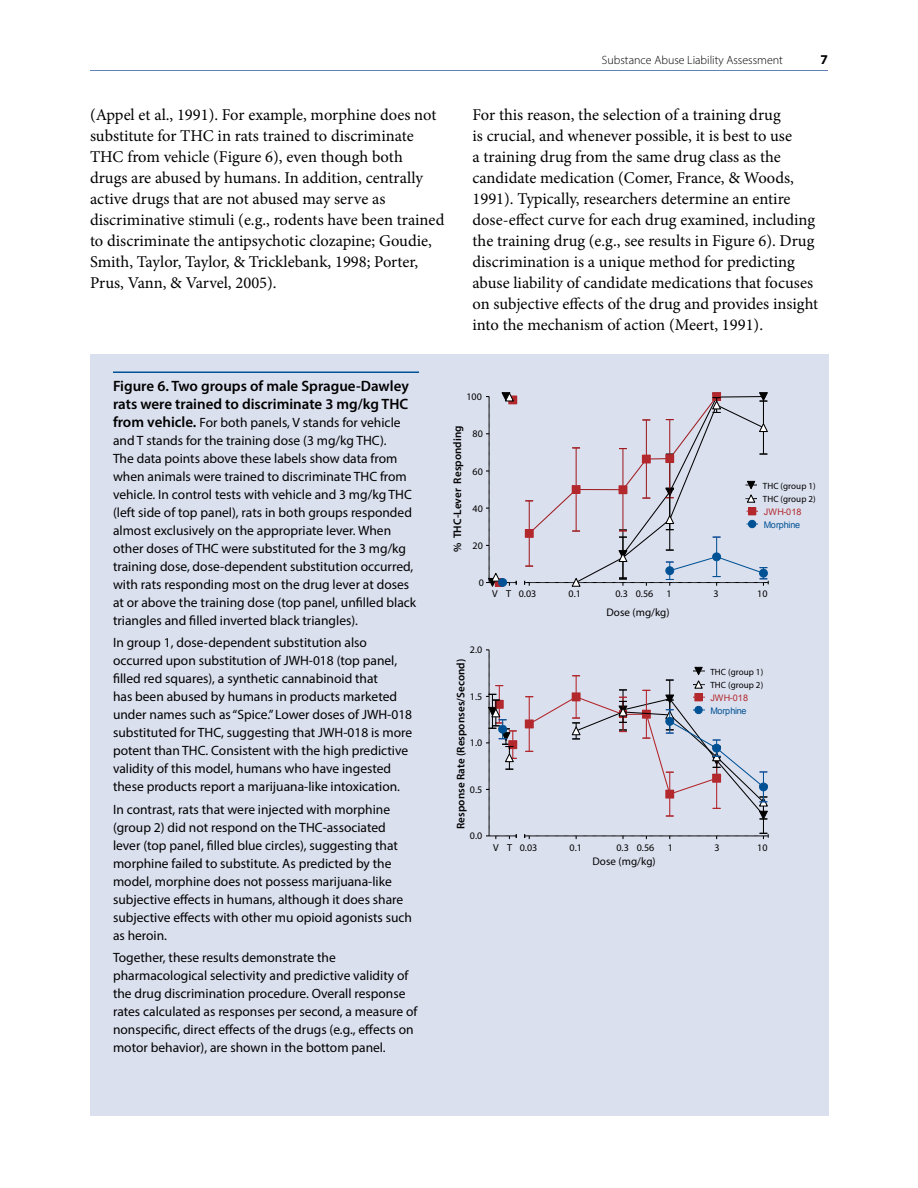
<style>
.page{position:relative;width:918px;height:1188px;background:#fff}
.page>*{position:absolute;margin:0;border:0;box-sizing:border-box;transform-origin:0 0}
.t1{font:16.5px/21px "Minion Pro";color:#000}
.t2{font:600 15px/18px "Myriad Pro";color:#000}
.t3{font:13.5px/18px "Myriad Pro";color:#000}
.t4{font:700 13.5px "Myriad Pro";color:#000}
.t5{font:300 12px "Myriad Pro";color:#000}
.t6{font:600 11.1px "Myriad Pro";letter-spacing:.005em;color:#000}
.t7{font:11.1px "Myriad Pro";letter-spacing:.005em;color:#000}
.t8{font:10.05px "Myriad Pro";letter-spacing:.005em;color:#000}
.t9{font:9px "Myriad Pro";letter-spacing:.005em;color:#000}
.t10{font:9px "Arial";letter-spacing:-.025em;color:#005295}
.t11{font:9px "Arial";letter-spacing:.015em;color:#b3282d}
.s1{font-weight:600;font-size:15px}
</style>
<div class="page">
<hr style="left:90px;top:70px;width:738px;height:1px;background:#6082b6">
<div style="left:90px;top:354px;width:739px;height:762px;background:#dbe0ee"></div>
<hr style="left:113px;top:371px;width:306px;height:2px;background:#005295">
<div style="left:435px;top:371px;width:397px;height:512px;background:#dbe0ee"></div>
<div style="left:712px;top:392px;width:9px;height:9px;border:1px solid #b3282d"></div>
<div style="left:495px;top:578px;width:9px;height:9px;border:1px solid #b3282d"></div>
<svg style="left:486px;top:392px;width:31px;height:194px"></svg>
<div style="left:499px;top:579px;width:8px;height:7px;background:#005295;border-radius:50%"></div>
<div style="left:498px;top:578px;width:9px;height:9px;border:1px solid #005295;border-radius:50%"></div>
<hr style="left:763px;top:797px;width:1px;height:36px;background:#000">
<svg style="left:524px;top:833px;width:245px;height:6px"></svg>
<svg style="left:486px;top:649px;width:31px;height:190px"></svg>
<div style="left:499px;top:725px;width:8px;height:8px;background:#005295;border-radius:50%"></div>
<div style="left:498px;top:725px;width:9px;height:9px;border:1px solid #005295;border-radius:50%"></div>
<svg style="left:525px;top:667px;width:243px;height:152px"></svg>
<div style="left:695px;top:706px;width:7px;height:8px;background:#005295;border-radius:50%"></div>
<div style="left:694px;top:706px;width:9px;height:8px;border:1px solid #005295;border-radius:50%"></div>
<svg style="left:524px;top:393px;width:245px;height:194px"></svg>
<div style="left:748px;top:520px;width:8px;height:8px;background:#005295;border-radius:50%"></div>
<div style="left:748px;top:520px;width:8px;height:8px;border:1px solid #005295;border-radius:50%"></div>
<p class="t5" style="left:602px;top:53px;width:183px">Substance Abuse Liability Assessment</p>
<p class="t4" style="left:821px;top:51px;width:9px">7</p>
<p class="t1" style="left:90px;top:104px;width:356px">(Appel et al., 1991). For example, morphine does not substitute for THC in rats trained to discriminate THC from vehicle (Figure 6), even though both drugs are abused by humans. In addition, centrally active drugs that are not abused may serve as discriminative stimuli (e.g., rodents have been trained to discriminate the antipsychotic clozapine; Goudie, Smith, Taylor, Taylor, &amp; Tricklebank, 1998; Porter, Prus, Vann, &amp; Varvel, 2005).</p>
<p class="t1" style="left:473px;top:104px;width:347px">For this reason, the selection of a training drug<br>is crucial, and whenever possible, it is best to use<br>a training drug from the same drug class as the candidate medication (Comer, France, &amp; Woods, 1991). Typically, researchers determine an entire dose-effect curve for each drug examined, including the training drug (e.g., see results in Figure 6). Drug discrimination is a unique method for predicting abuse liability of candidate medications that focuses on subjective effects of the drug and provides insight into the mechanism of action (Meert, 1991).</p>
<p class="t2" style="left:113px;top:377px;width:297px">Figure 6. Two groups of male Sprague-Dawley rats were trained to discriminate 3 mg/kg THC</p>
<p class="t3" style="left:113px;top:413px;width:305px"><span class="s1">from vehicle.</span> For both panels, V stands for vehicle and T stands for the training dose (3 mg/kg THC).<br>The data points above these labels show data from when animals were trained to discriminate THC from vehicle. In control tests with vehicle and 3 mg/kg THC (left side of top panel), rats in both groups responded almost exclusively on the appropriate lever. When other doses of THC were substituted for the 3 mg/kg training dose, dose-dependent substitution occurred, with rats responding most on the drug lever at doses at or above the training dose (top panel, unfilled black triangles and filled inverted black triangles).</p>
<p class="t3" style="left:113px;top:634px;width:301px">In group 1, dose-dependent substitution also occurred upon substitution of JWH-018 (top panel, filled red squares), a synthetic cannabinoid that<br>has been abused by humans in products marketed under names such as “Spice.” Lower doses of JWH-018 substituted for THC, suggesting that JWH-018 is more potent than THC. Consistent with the high predictive validity of this model, humans who have ingested these products report a marijuana-like intoxication.</p>
<p class="t3" style="left:113px;top:800px;width:301px">In contrast, rats that were injected with morphine (group 2) did not respond on the THC-associated lever (top panel, filled blue circles), suggesting that morphine failed to substitute. As predicted by the model, morphine does not possess marijuana-like subjective effects in humans, although it does share subjective effects with other mu opioid agonists such as heroin.</p>
<p class="t3" style="left:113px;top:949px;width:306px">Together, these results demonstrate the pharmacological selectivity and predictive validity of the drug discrimination procedure. Overall response rates calculated as responses per second, a measure of nonspecific, direct effects of the drugs (e.g., effects on motor behavior), are shown in the bottom panel.</p>
<p class="t8" style="left:466px;top:391px;width:17px">100</p>
<p class="t6" style="left:450px;top:552px;width:128px;rotate:-90deg">% THC-Lever Responding</p>
<p class="t8" style="left:473px;top:428px;width:12px">80</p>
<p class="t8" style="left:473px;top:465px;width:12px">60</p>
<p class="t8" style="left:473px;top:502px;width:12px">40</p>
<p class="t8" style="left:473px;top:539px;width:12px">20</p>
<p class="t9" style="left:763px;top:480px;width:54px">THC (group 1)</p>
<p class="t11" style="left:764px;top:506px;width:39px">JWH-018</p>
<p class="t9" style="left:763px;top:494px;width:54px">THC (group 2)</p>
<p class="t10" style="left:764px;top:519px;width:38px">Morphine</p>
<p class="t8" style="left:479px;top:577px;width:7px">0</p>
<p class="t8" style="left:492px;top:588px;width:46px">V T 0.03</p>
<p class="t8" style="left:569px;top:588px;width:14px">0.1</p>
<p class="t8" style="left:615px;top:588px;width:40px">0.3 0.56</p>
<p class="t8" style="left:667px;top:588px;width:7px">1</p>
<p class="t8" style="left:714px;top:588px;width:7px">3</p>
<p class="t8" style="left:757px;top:588px;width:12px">10</p>
<p class="t7" style="left:607px;top:605px;width:65px">Dose (mg/kg)</p>
<p class="t8" style="left:470px;top:644px;width:14px">2.0</p>
<p class="t6" style="left:454px;top:829px;width:172px;rotate:-90deg">Response Rate (Responses/Second)</p>
<p class="t9" style="left:710px;top:666px;width:54px">THC (group 1)</p>
<p class="t9" style="left:710px;top:680px;width:54px">THC (group 2)</p>
<p class="t10" style="left:710px;top:705px;width:38px">Morphine</p>
<p class="t8" style="left:470px;top:690px;width:14px">1.5</p>
<p class="t11" style="left:710px;top:692px;width:39px">JWH-018</p>
<p class="t8" style="left:470px;top:737px;width:14px">1.0</p>
<p class="t8" style="left:470px;top:783px;width:14px">0.5</p>
<p class="t8" style="left:470px;top:830px;width:14px">0.0</p>
<p class="t8" style="left:493px;top:841px;width:46px">V T 0.03</p>
<p class="t8" style="left:570px;top:841px;width:14px">0.1</p>
<p class="t8" style="left:616px;top:841px;width:40px">0.3 0.56</p>
<p class="t8" style="left:668px;top:841px;width:7px">1</p>
<p class="t8" style="left:715px;top:841px;width:7px">3</p>
<p class="t8" style="left:757px;top:841px;width:12px">10</p>
<p class="t7" style="left:593px;top:854px;width:65px">Dose (mg/kg)</p>
</div>
